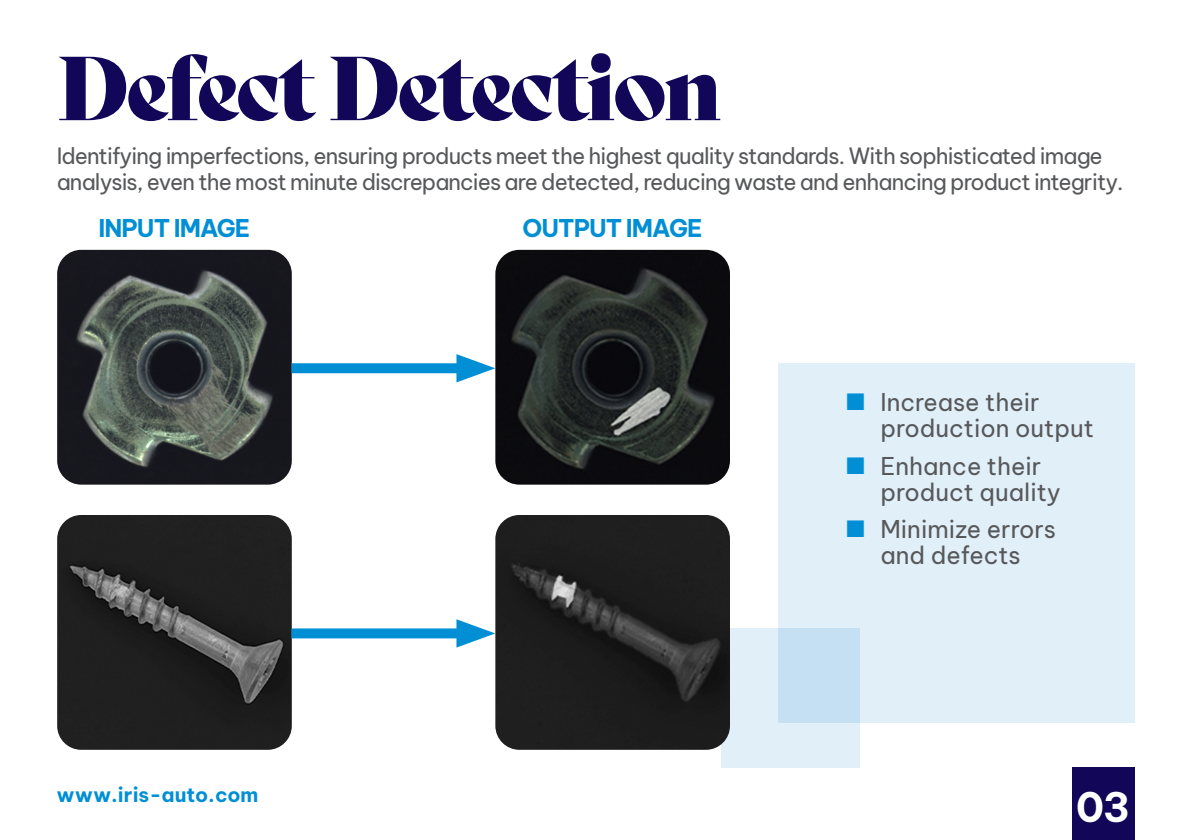
<style>
.page{position:relative;width:1191px;height:840px;background:#fff}
.page>*{position:absolute;margin:0;border:0;box-sizing:border-box;transform-origin:0 0}
.t1{font:88px "Bely Display";letter-spacing:-.04em;color:#110658}
.t2{font:700 40px "Be Vietnam Pro";color:#fff}
.t3{font:24px/26px "Be Vietnam Pro";color:#57585a}
.t4{font:700 24px "Be Vietnam Pro";letter-spacing:-.04em;color:#008fd5}
.t5{font:22px/26px "Be Vietnam Pro";letter-spacing:-.04em;color:#57585a}
.t6{font:700 20px "Be Vietnam Pro";color:#008fd5}
.s1{color:#008fd5}
</style>
<div class="page">
<div style="left:778px;top:363px;width:356px;height:359px;background:#e1eff9"></div>
<svg style="left:721px;top:628px;width:138px;height:139px;background:#d5e8f6"></svg>
<div style="left:1071px;top:767px;width:63px;height:72px;background:#110658"></div>
<img style="left:57px;top:250px;width:235px;height:234px">
<img style="left:57px;top:515px;width:235px;height:234px">
<img style="left:495px;top:250px;width:235px;height:234px">
<img style="left:495px;top:515px;width:235px;height:234px">
<div style="left:291px;top:363px;width:182px;height:10px;background:#008fd5"></div>
<svg style="left:456px;top:354px;width:39px;height:28px"></svg>
<div style="left:291px;top:628px;width:182px;height:10px;background:#008fd5"></div>
<svg style="left:456px;top:619px;width:39px;height:28px"></svg>
<h1 class="t1" style="left:57px;top:17px;width:666px">Defect Detection</h1>
<p class="t5" style="left:57px;top:140px;width:1068px">Identifying imperfections, ensuring products meet the highest quality standards. With sophisticated image analysis, even the most minute discrepancies are detected, reducing waste and enhancing product integrity.</p>
<p class="t4" style="left:99px;top:207px;width:153px">INPUT IMAGE</p>
<p class="t4" style="left:522px;top:207px;width:181px">OUTPUT IMAGE</p>
<p class="t3" style="left:880px;top:387px;width:215px;text-indent:-34px"><span class="s1">■</span> Increase their production output</p>
<p class="t3" style="left:880px;top:450px;width:182px;text-indent:-34px"><span class="s1">■</span> Enhance their product quality</p>
<p class="t3" style="left:846px;top:513px;width:211px;text-align:center"><span class="s1">■</span> Minimize errors and defects</p>
<p class="t6" style="left:57px;top:777px;width:203px">www.iris-auto.com</p>
<h2 class="t2" style="left:1076px;top:772px;width:55px">03</h2>
</div>
